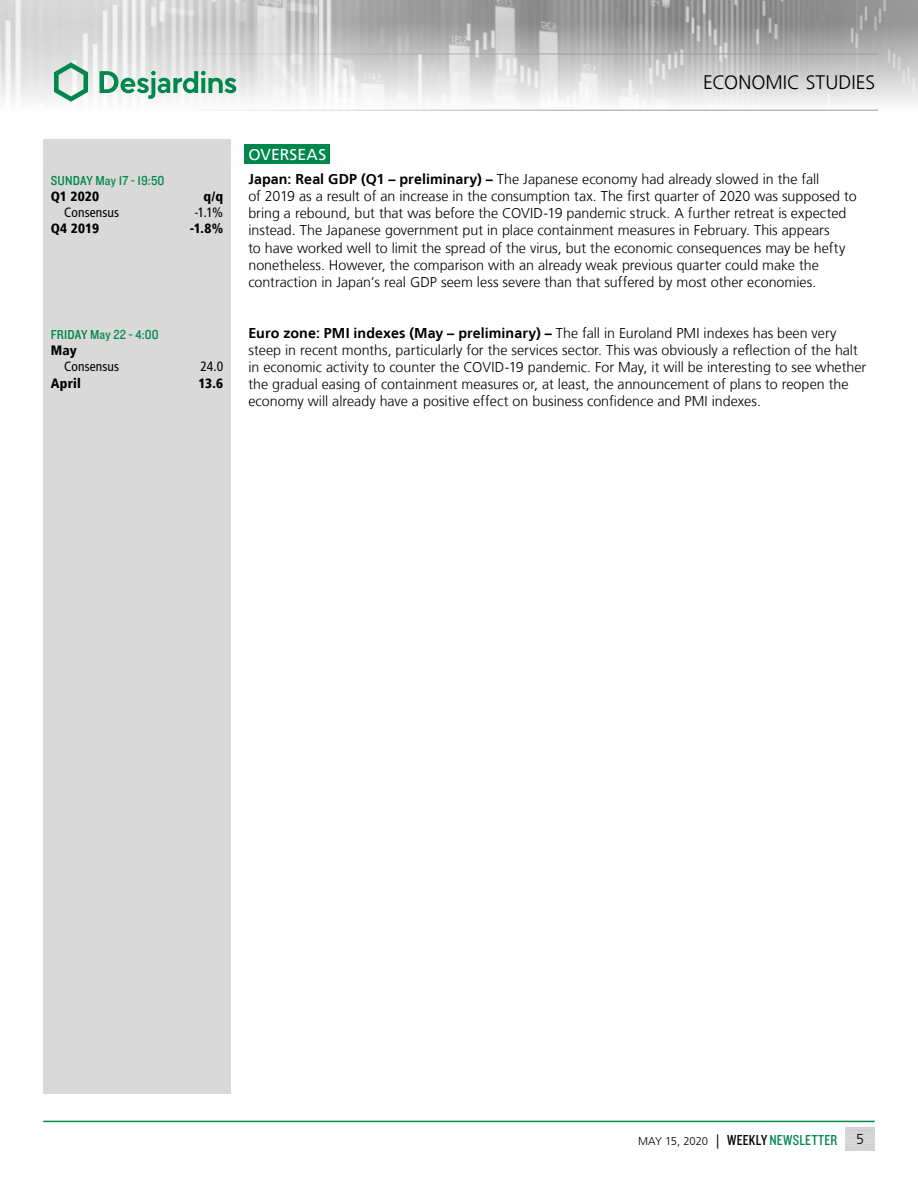
<style>
.page{position:relative;width:918px;height:1188px;background:#fff}
.page>*{position:absolute;margin:0;border:0;box-sizing:border-box;transform-origin:0 0}
.t1{font:300 19.5px "Frutiger LT";letter-spacing:.005em;color:#000}
.t2{font:15.75px "Frutiger LT";letter-spacing:.01em;color:#fff}
.t3{font:300 14.25px/17.1px "Frutiger LT";color:#000}
.t4{font:13.5px "Knockout 30 Junior Welterwt";letter-spacing:.015em;color:#00874e}
.t5{font:900 condensed 13.5px "Frutiger LT";letter-spacing:.02em;color:#000}
.t6{font:condensed 13.5px "Frutiger LT";letter-spacing:.005em;color:#000}
.t7{font:300 11.25px "Frutiger LT";letter-spacing:-.005em;color:#000}
.s1{font-weight:700}
.s2{font-size:14.25px}
.s3{font-family:"Knockout 29 Junior Ltweight";font-weight:400;font-size:15px}
.s4{font-family:"Knockout 29 Junior Ltweight";font-weight:400;font-size:15px;color:#00874e}
</style>
<div class="page">
<img style="left:0;top:0;width:918px;height:110px">
<hr style="left:0;top:54px;width:878px;height:1px;background:#9d9d9c">
<hr style="left:0;top:110px;width:878px;height:1px;background:#9d9d9c">
<svg style="left:54px;top:62px;width:34px;height:40px"></svg>
<svg style="left:100px;top:71px;width:136px;height:28px"></svg>
<hr style="left:43px;top:1121px;width:832px;height:1px;background:#00874e">
<div style="left:244px;top:144px;width:86px;height:20px;background:#00874e"></div>
<div style="left:43px;top:139px;width:188px;height:955px;background:#d9d9d9"></div>
<p class="t4" style="left:51px;top:171px;width:115px">SUNDAY May 17 - 19:50</p>
<p class="t5" style="left:51px;top:188px;width:50px">Q1 2020</p>
<p class="t5" style="left:204px;top:188px;width:21px">q/q</p>
<p class="t6" style="left:64px;top:205px;width:57px">Consensus</p>
<p class="t6" style="left:194px;top:205px;width:30px">-1.1%</p>
<p class="t5" style="left:51px;top:221px;width:50px">Q4 2019</p>
<p class="t5" style="left:190px;top:221px;width:35px">-1.8%</p>
<p class="t4" style="left:51px;top:325px;width:110px">FRIDAY May 22 - 4:00</p>
<p class="t5" style="left:51px;top:342px;width:28px">May</p>
<p class="t6" style="left:64px;top:359px;width:57px">Consensus</p>
<p class="t6" style="left:200px;top:359px;width:24px">24.0</p>
<p class="t5" style="left:51px;top:375px;width:32px">April</p>
<p class="t5" style="left:198px;top:375px;width:26px">13.6</p>
<h1 class="t1" style="left:703px;top:72px;width:174px">ECONOMIC STUDIES</h1>
<p class="t2" style="left:248px;top:146px;width:79px">OVERSEAS</p>
<p class="t3" style="left:248px;top:171px;width:610px"><span class="s1">Japan: Real GDP (Q1 – preliminary) –</span> The Japanese economy had already slowed in the fall<br>of 2019 as a result of an increase in the consumption tax. The first quarter of 2020 was supposed to bring a rebound, but that was before the COVID‑19 pandemic struck. A further retreat is expected instead. The Japanese government put in place containment measures in February. This appears<br>to have worked well to limit the spread of the virus, but the economic consequences may be hefty nonetheless. However, the comparison with an already weak previous quarter could make the contraction in Japan’s real GDP seem less severe than that suffered by most other economies.</p>
<p class="t3" style="left:248px;top:325px;width:619px"><span class="s1">Euro zone: PMI indexes (May – preliminary) –</span> The fall in Euroland PMI indexes has been very steep in recent months, particularly for the services sector. This was obviously a reflection of the halt in economic activity to counter the COVID‑19 pandemic. For May, it will be interesting to see whether the gradual easing of containment measures or, at least, the announcement of plans to reopen the economy will already have a positive effect on business confidence and PMI indexes.</p>
<p class="t7" style="left:638px;top:1135px;width:201px">MAY 15, 2020 <span class="s2">|</span> <span class="s3">WEEKLY</span> <span class="s4">NEWSLETTER</span></p>
<p class="t3" style="left:856px;top:1131px;width:9px">5</p>
</div>
